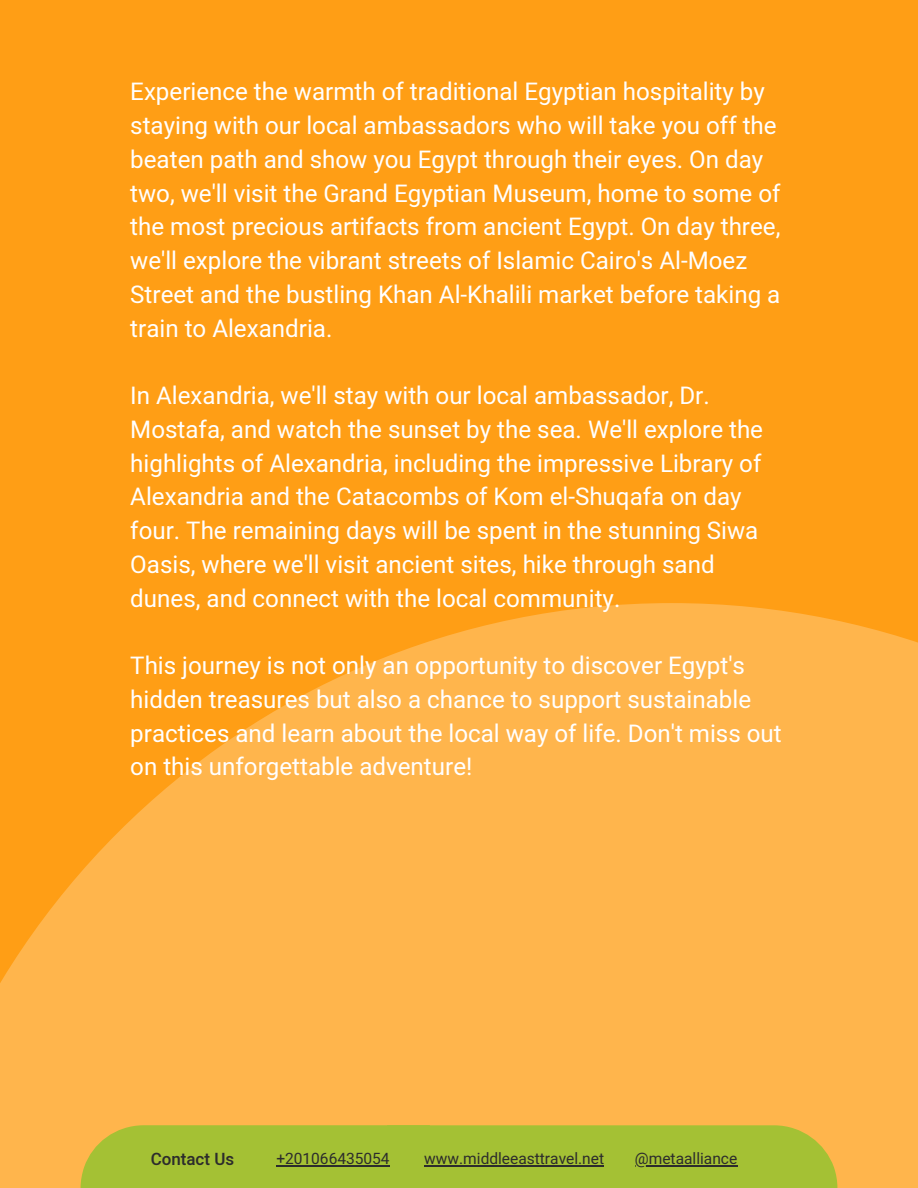
<style>
.page{position:relative;width:918px;height:1188px;background:#ff9e15}
.page>*{position:absolute;margin:0;border:0;box-sizing:border-box;transform-origin:0 0}
.t1{font:24.15px/33.8px "Heebo";color:#fff}
.t2{font:500 16.95px "Heebo";color:#2c2c2c}
.t3{font:15.45px "Heebo";color:#2c2c2c}
</style>
<div class="page">
<svg style="left:0;top:603px;width:918px;height:585px;fill:#ffb54c"></svg>
<div style="left:387px;top:1126px;width:450px;height:62px;background:#a4c134"></div>
<div style="left:81px;top:1125px;width:349px;height:63px;background:#a4c134"></div>
<hr style="left:276px;top:1165px;width:114px;height:1px;background:#2c2c2c">
<hr style="left:424px;top:1165px;width:180px;height:1px;background:#2c2c2c">
<hr style="left:635px;top:1165px;width:102px;height:1px;background:#2c2c2c">
<p class="t1" style="left:130px;top:76px;width:652px">Experience the warmth of traditional Egyptian hospitality by staying with our local ambassadors who will take you off the beaten path and show you Egypt through their eyes. On day two, we'll visit the Grand Egyptian Museum, home to some of the most precious artifacts from ancient Egypt. On day three, we'll explore the vibrant streets of Islamic Cairo's Al-Moez Street and the bustling Khan Al-Khalili market before taking a train to Alexandria.</p>
<p class="t1" style="left:130px;top:380px;width:634px">In Alexandria, we'll stay with our local ambassador, Dr.<br>Mostafa, and watch the sunset by the sea. We'll explore the highlights of Alexandria, including the impressive Library of Alexandria and the Catacombs of Kom el-Shuqafa on day four. The remaining days will be spent in the stunning Siwa Oasis, where we'll visit ancient sites, hike through sand dunes, and connect with the local community.</p>
<p class="t1" style="left:130px;top:650px;width:653px">This journey is not only an opportunity to discover Egypt's hidden treasures but also a chance to support sustainable practices and learn about the local way of life. Don't miss out on this unforgettable adventure!</p>
<p class="t2" style="left:151px;top:1147px;width:85px">Contact Us</p>
<p class="t3" style="left:276px;top:1148px;width:115px">+201066435054</p>
<p class="t3" style="left:424px;top:1148px;width:181px">www.middleeasttravel.net</p>
<p class="t3" style="left:635px;top:1148px;width:104px">@metaalliance</p>
</div>
